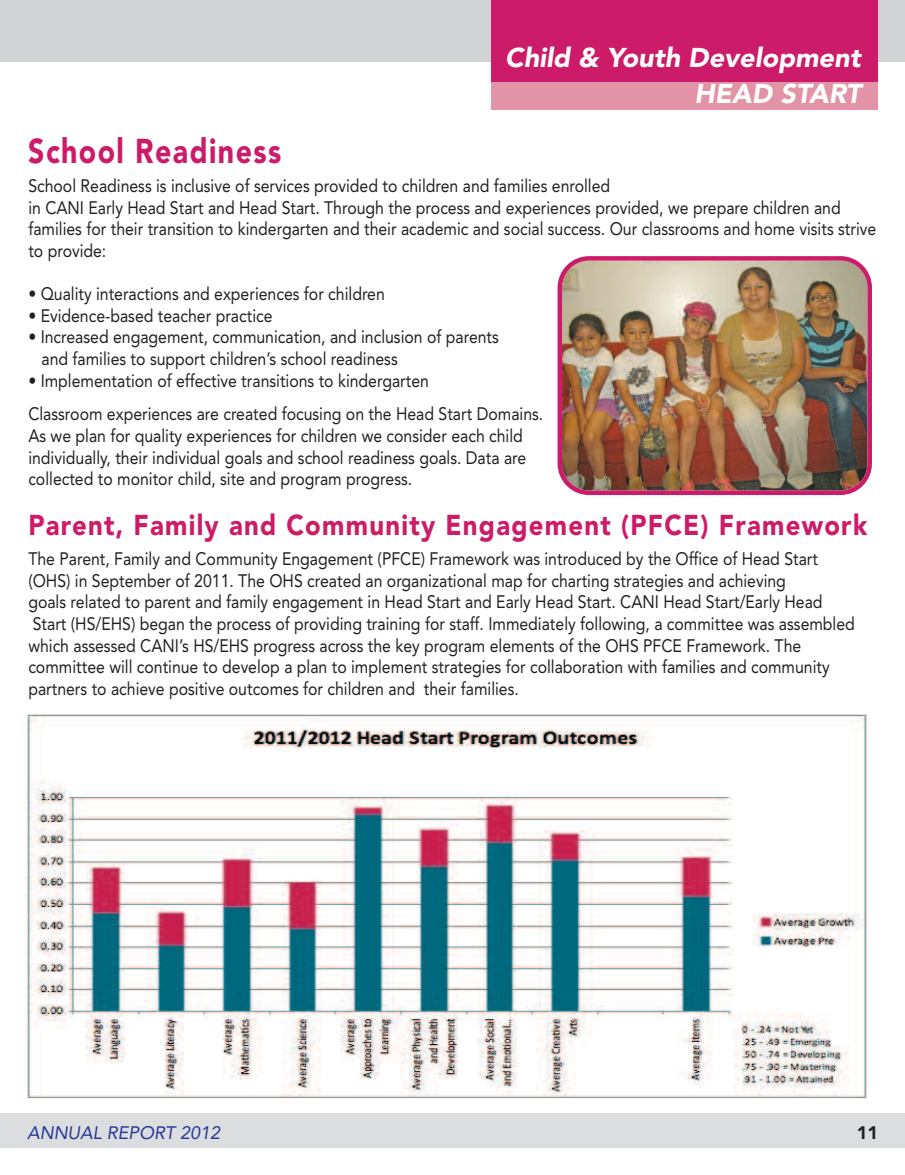
<style>
.page{position:relative;width:905px;height:1175px;background:#fff}
.page>*{position:absolute;margin:0;border:0;box-sizing:border-box;transform-origin:0 0}
.t1{font:900 34.2px "Avenir";letter-spacing:.05em;color:#cc1b68;scale:.83 1}
.t2{font:900 28.5px "Avenir";letter-spacing:.05em;color:#cc1b68;scale:.9 1}
.t3{font:italic 900 27px/35.4px "Avenir";color:#fff;text-align:right}
.t4{font:18px/21.6px "Avenir";color:#231f20;scale:.88 1}
.t5{font:italic 18px "Avenir";color:#263996}
.t6{font:900 18px "Avenir";color:#231f20}
</style>
<div class="page">
<div style="left:0;top:1113px;width:904px;height:35px;background:#dcdddf"></div>
<div style="left:0;top:0;width:904px;height:62px;background:#d1d2d4"></div>
<div style="left:491px;top:0;width:386px;height:109px;background:#e293a5"></div>
<div style="left:491px;top:0;width:386px;height:81px;background:#cc1b68"></div>
<img style="left:557px;top:256px;width:314px;height:239px">
<img style="left:27px;top:714px;width:839px;height:384px">
<h3 class="t3" style="left:505px;top:42px;width:357px">Child &amp; Youth Development<br>HEAD START</h3>
<h1 class="t1" style="left:28px;top:137px;width:306px">School Readiness</h1>
<p class="t4" style="left:28px;top:177px;width:965px">School Readiness is inclusive of services provided to children and families enrolled<br>in CANI Early Head Start and Head Start. Through the process and experiences provided, we prepare children and families for their transition to kindergarten and their academic and social success. Our classrooms and home visits strive to provide:</p>
<p class="t4" style="left:28px;top:285px;width:406px">• Quality interactions and experiences for children</p>
<p class="t4" style="left:28px;top:306px;width:279px">• Evidence-based teacher practice</p>
<p class="t4" style="left:42px;top:328px;width:521px;text-indent:-13px">• Increased engagement, communication, and inclusion of parents and families to support children’s school readiness</p>
<p class="t4" style="left:28px;top:365px;width:586px;line-height:33.6px">• Implementation of effective transitions to kindergarten<br>Classroom experiences are created focusing on the Head Start Domains.</p>
<p class="t4" style="left:28px;top:426px;width:567px">As we plan for quality experiences for children we consider each child individually, their individual goals and school readiness goals. Data are collected to monitor child, site and program progress.</p>
<h2 class="t2" style="left:28px;top:513px;width:933px">Parent, Family and Community Engagement (PFCE) Framework</h2>
<p class="t4" style="left:28px;top:549px;width:940px">The Parent, Family and Community Engagement (PFCE) Framework was introduced by the Office of Head Start (OHS) in September of 2011. The OHS created an organizational map for charting strategies and achieving<br>goals related to parent and family engagement in Head Start and Early Head Start. CANI Head Start/Early Head Start (HS/EHS) began the process of providing training for staff. Immediately following, a committee was assembled which assessed CANI’s HS/EHS progress across the key program elements of the OHS PFCE Framework. The committee will continue to develop a plan to implement strategies for collaboration with families and community partners to achieve positive outcomes for children and their families.</p>
<p class="t5" style="left:27px;top:1125px;width:195px">ANNUAL REPORT 2012</p>
<p class="t6" style="left:856px;top:1125px;width:23px">11</p>
</div>
